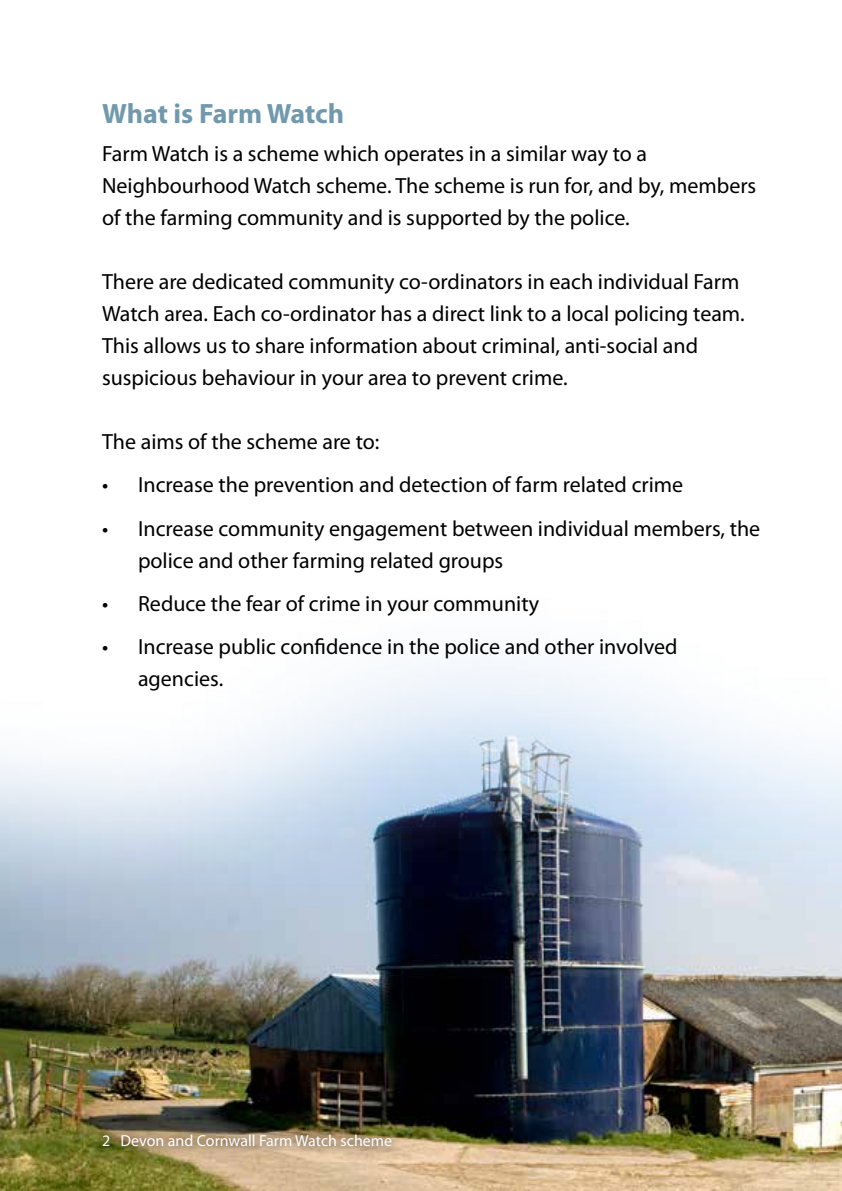
<style>
.page{position:relative;width:842px;height:1191px;background:#fff}
.page>*{position:absolute;margin:0;border:0;box-sizing:border-box;transform-origin:0 0}
.t1{font:700 28px "Myriad Pro";letter-spacing:-.005em;color:#7199ad}
.t2{font:22px/32px "Myriad Pro";color:#000}
.t3{font:16px "Myriad Pro";color:#fff}
</style>
<div class="page">
<img style="left:0;top:662px;width:842px;height:529px">
<svg style="left:92px;top:1123px;width:311px;height:34px"></svg>
<p class="t1" style="left:102px;top:95px;width:244px">What is Farm Watch</p>
<p class="t2" style="left:102px;top:137px;width:656px">Farm Watch is a scheme which operates in a similar way to a<br>Neighbourhood Watch scheme. The scheme is run for, and by, members of the farming community and is supported by the police.</p>
<p class="t2" style="left:102px;top:265px;width:644px">There are dedicated community co-ordinators in each individual Farm Watch area. Each co-ordinator has a direct link to a local policing team.<br>This allows us to share information about criminal, anti-social and suspicious behaviour in your area to prevent crime.</p>
<p class="t2" style="left:102px;top:425px;width:279px">The aims of the scheme are to:</p>
<p class="t2" style="left:102px;top:468px;width:583px">• Increase the prevention and detection of farm related crime</p>
<p class="t2" style="left:138px;top:512px;width:624px;text-indent:-36px">• Increase community engagement between individual members, the police and other farming related groups</p>
<p class="t2" style="left:102px;top:587px;width:439px">• Reduce the fear of crime in your community</p>
<p class="t2" style="left:138px;top:630px;width:541px;text-indent:-36px">• Increase public confidence in the police and other involved agencies.</p>
<p class="t3" style="left:102px;top:1130px;width:292px">2 Devon and Cornwall Farm Watch scheme</p>
</div>
